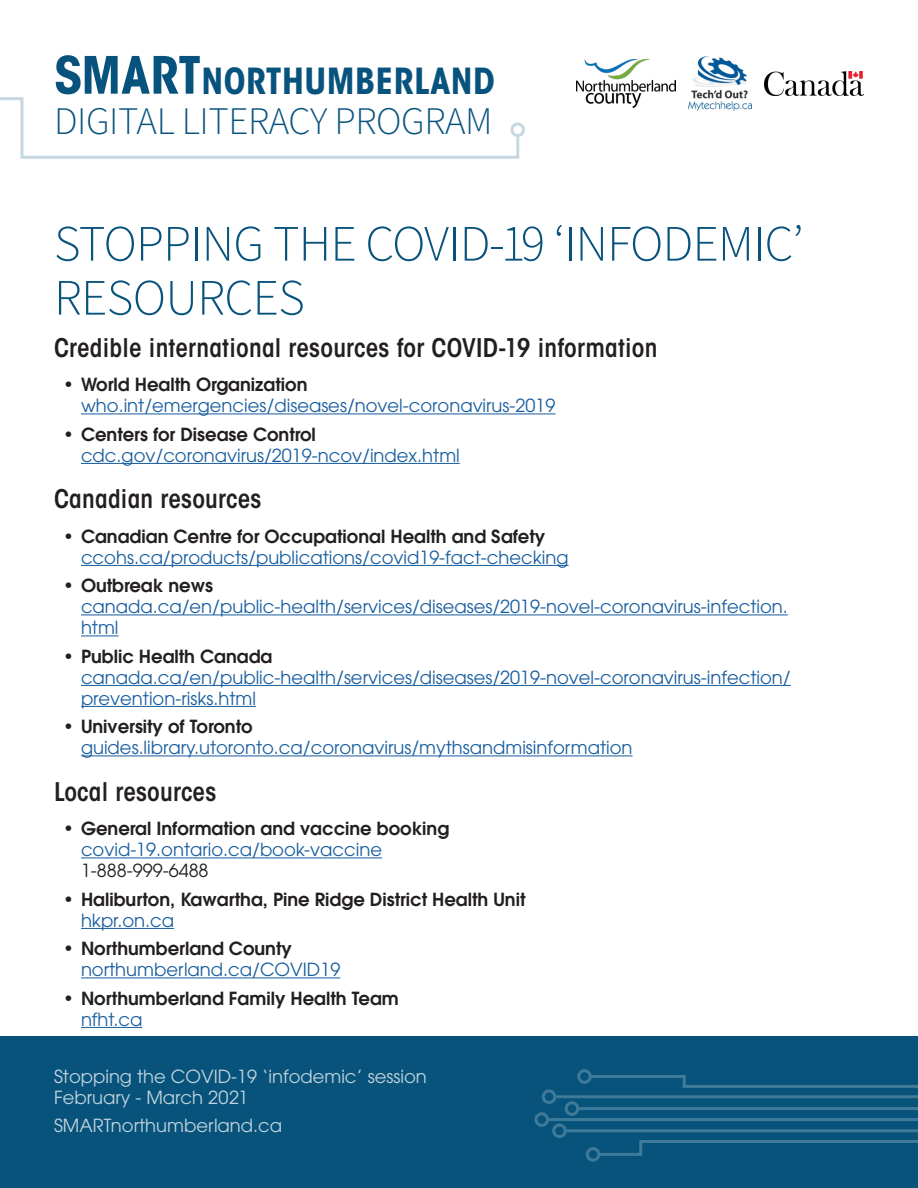
<style>
.page{position:relative;width:918px;height:1188px;background:#fff}
.page>*{position:absolute;margin:0;border:0;box-sizing:border-box;transform-origin:0 0}
.t1{font:300 51px/54px "Source Sans Pro";letter-spacing:-.015em;color:#08537d}
.t2{font:300 39px "Source Sans Pro";letter-spacing:-.01em;color:#08537d}
.t3{font:700 condensed 35.7px "ITC Avant Garde Std";letter-spacing:.015em;color:#08537d}
.t4{font:600 condensed 25.5px "ITC Avant Garde Std";letter-spacing:.01em;color:#231f20}
.t5{font:18px/21px "ITC Avant Garde Std";color:#175d9e}
.t6{font:600 18px/21px "ITC Avant Garde Std";color:#231f20}
.t7{font:18px/21px "ITC Avant Garde Std";color:#fff}
.s1{font-size:51px}
.s2{font-weight:600;color:#231f20}
.s3{font-weight:400;color:#175d9e}
.s4{font-weight:400}
</style>
<div class="page">
<hr style="left:81px;top:413px;width:474px;height:1px;background:#175d9e">
<hr style="left:81px;top:463px;width:379px;height:1px;background:#175d9e">
<hr style="left:81px;top:565px;width:488px;height:1px;background:#175d9e">
<hr style="left:81px;top:614px;width:707px;height:1px;background:#175d9e">
<hr style="left:81px;top:635px;width:38px;height:1px;background:#175d9e">
<hr style="left:81px;top:685px;width:710px;height:1px;background:#175d9e">
<hr style="left:81px;top:706px;width:175px;height:1px;background:#175d9e">
<hr style="left:81px;top:755px;width:552px;height:1px;background:#175d9e">
<hr style="left:81px;top:857px;width:301px;height:1px;background:#175d9e">
<hr style="left:81px;top:928px;width:93px;height:1px;background:#175d9e">
<hr style="left:81px;top:977px;width:259px;height:1px;background:#175d9e">
<hr style="left:81px;top:1027px;width:61px;height:1px;background:#175d9e">
<div style="left:0;top:1037px;width:918px;height:151px;background:#08537b"></div>
<div style="left:510px;top:122px;width:15px;height:15px;border:3px solid #08537d;border-radius:50%"></div>
<svg style="left:0;top:97px;width:521px;height:62px"></svg>
<div style="left:552px;top:1124px;width:15px;height:14px;border:3px solid #fff;border-radius:50%"></div>
<hr style="left:567px;top:1129px;width:351px;height:3px;background:#fff">
<hr style="left:549px;top:1118px;width:369px;height:3px;background:#fff">
<div style="left:534px;top:1112px;width:15px;height:15px;border:3px solid #fff;border-radius:50%"></div>
<div style="left:565px;top:1101px;width:14px;height:15px;border:3px solid #fff;border-radius:50%"></div>
<hr style="left:579px;top:1107px;width:339px;height:3px;background:#fff">
<div style="left:542px;top:1089px;width:14px;height:15px;border:3px solid #fff;border-radius:50%"></div>
<hr style="left:556px;top:1095px;width:362px;height:3px;background:#fff">
<div style="left:586px;top:1147px;width:14px;height:15px;border:3px solid #fff;border-radius:50%"></div>
<svg style="left:599px;top:1140px;width:319px;height:17px"></svg>
<div style="left:577px;top:1069px;width:15px;height:15px;border:3px solid #fff;border-radius:50%"></div>
<svg style="left:590px;top:1073px;width:328px;height:15px"></svg>
<img style="left:576px;top:60px;width:100px;height:47px">
<img style="left:689px;top:56px;width:62px;height:55px">
<img style="left:764px;top:71px;width:100px;height:25px">
<h1 class="t3" style="left:54px;top:58px;width:442px"><span class="s1">SMART</span>NORTHUMBERLAND</h1>
<h1 class="t2" style="left:54px;top:95px;width:440px">DIGITAL LITERACY PROGRAM</h1>
<h2 class="t1" style="left:54px;top:218px;width:751px">STOPPING THE COVID-19 ‘INFODEMIC’<br>RESOURCES</h2>
<h3 class="t4" style="left:54px;top:331px;width:605px">Credible international resources for COVID-19 information</h3>
<p class="t5" style="left:81px;top:374px;width:476px;text-indent:-18px"><span class="s2">• World Health Organization </span>who.int/emergencies/diseases/novel-coronavirus-2019</p>
<p class="t5" style="left:81px;top:423px;width:380px;text-indent:-18px"><span class="s2">• Centers for Disease Control </span>cdc.gov/coronavirus/2019-ncov/index.html</p>
<h3 class="t4" style="left:54px;top:483px;width:209px">Canadian resources</h3>
<p class="t5" style="left:81px;top:525px;width:489px;text-indent:-18px"><span class="s2">• Canadian Centre for Occupational Health and Safety </span>ccohs.ca/products/publications/covid19-fact-checking</p>
<p class="t5" style="left:81px;top:575px;width:708px;text-indent:-18px"><span class="s2">• Outbreak news </span>canada.ca/en/public-health/services/diseases/2019-novel-coronavirus-infection. html</p>
<p class="t5" style="left:81px;top:645px;width:711px;text-indent:-18px"><span class="s2">• Public Health Canada </span>canada.ca/en/public-health/services/diseases/2019-novel-coronavirus-infection/ prevention-risks.html</p>
<p class="t5" style="left:81px;top:716px;width:553px;text-indent:-18px"><span class="s2">• University of Toronto </span>guides.library.utoronto.ca/coronavirus/mythsandmisinformation</p>
<h3 class="t4" style="left:54px;top:775px;width:164px">Local resources</h3>
<p class="t6" style="left:81px;top:818px;width:370px;text-indent:-18px">• General Information and vaccine booking <span class="s3">covid-19.ontario.ca/book-vaccine<br></span><span class="s4">1-888-999-6488</span></p>
<p class="t6" style="left:81px;top:888px;width:446px;text-indent:-18px">• Haliburton, Kawartha, Pine Ridge District Health Unit <span class="s3">hkpr.on.ca</span></p>
<p class="t5" style="left:81px;top:938px;width:261px;text-indent:-18px"><span class="s2">• Northumberland County </span>northumberland.ca/COVID19</p>
<p class="t6" style="left:81px;top:987px;width:319px;text-indent:-18px">• Northumberland Family Health Team <span class="s3">nfht.ca</span></p>
<p class="t7" style="left:54px;top:1065px;width:374px">Stopping the COVID-19 ‘infodemic’ session<br>February - March 2021</p>
<p class="t7" style="left:54px;top:1115px;width:230px">SMARTnorthumberland.ca</p>
</div>
